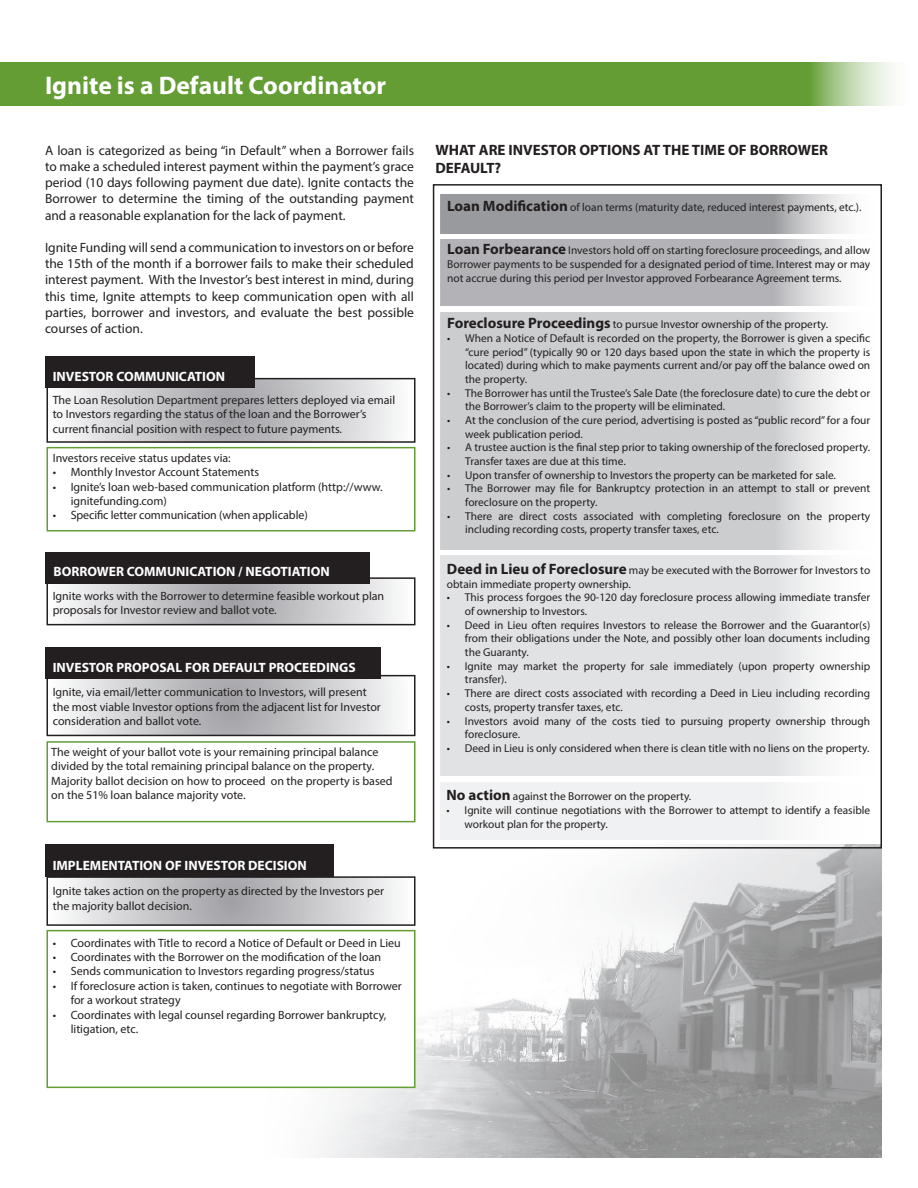
<style>
.page{position:relative;width:918px;height:1188px;background:#fff}
.page>*{position:absolute;margin:0;border:0;box-sizing:border-box;transform-origin:0 0}
.t1{font:700 25.5px "Myriad Pro";color:#fff}
.t2{font:700 15px/18px "Myriad Pro";color:#231f20}
.t3{font:13.5px/16.2px "Myriad Pro";color:#231f20;text-align:justify}
.t4{font:700 13.5px "Myriad Pro";color:#fff}
.t5{font:12px/14.4px "Myriad Pro";color:#231f20}
.t6{font:11.4px/13.6px "Myriad Pro";color:#231f20}
.s1{font-weight:700;font-size:15px}
</style>
<div class="page">
<div style="left:0;top:62px;width:918px;height:44px;background:#639d34"></div>
<img style="left:263px;top:844px;width:619px;height:314px">
<svg style="left:66px;top:381px;width:331px;height:59px;background:#cacacd"></svg>
<div style="left:46px;top:378px;width:370px;height:65px;border:2px solid #231f20"></div>
<svg style="left:66px;top:879px;width:347px;height:44px;background:#cccccf"></svg>
<div style="left:46px;top:876px;width:370px;height:50px;border:2px solid #231f20"></div>
<svg style="left:66px;top:580px;width:331px;height:42px;background:#cacacd"></svg>
<div style="left:46px;top:577px;width:370px;height:48px;border:2px solid #231f20"></div>
<div style="left:46px;top:741px;width:370px;height:81px;border:2px solid #639d34"></div>
<svg style="left:66px;top:678px;width:331px;height:55px;background:#cacacd"></svg>
<div style="left:46px;top:675px;width:370px;height:61px;border:2px solid #231f20"></div>
<div style="left:46px;top:447px;width:370px;height:84px;border:2px solid #639d34"></div>
<div style="left:45px;top:356px;width:210px;height:32px;background:#231f20"></div>
<div style="left:45px;top:552px;width:325px;height:32px;background:#231f20"></div>
<div style="left:45px;top:647px;width:336px;height:32px;background:#231f20"></div>
<div style="left:45px;top:844px;width:289px;height:33px;background:#231f20"></div>
<div style="left:46px;top:930px;width:370px;height:158px;background:#fff;border:2px solid #639d34"></div>
<svg style="left:441px;top:194px;width:406px;height:40px;background:#a2a3a6"></svg>
<div style="left:441px;top:782px;width:429px;height:58px;background:#f0f1f2"></div>
<svg style="left:441px;top:312px;width:392px;height:238px;background:#cfd0d2"></svg>
<svg style="left:441px;top:239px;width:401px;height:67px;background:#b9b9bd"></svg>
<div style="left:441px;top:556px;width:441px;height:220px;background:linear-gradient(to right,#dadbde,#f1f2f3)"></div>
<div style="left:433px;top:184px;width:449px;height:665px;border:2px solid #231f20"></div>
<p class="t1" style="left:45px;top:68px;width:343px">Ignite is a Default Coordinator</p>
<p class="t3" style="left:45px;top:142px;width:371px">A loan is categorized as being “in Default” when a Borrower fails to make a scheduled interest payment within the payment’s grace period (10 days following payment due date). Ignite contacts the Borrower to determine the timing of the outstanding payment and a reasonable explanation for the lack of payment.</p>
<p class="t3" style="left:45px;top:239px;width:371px">Ignite Funding will send a communication to investors on or before the 15th of the month if a borrower fails to make their scheduled interest payment. With the Investor’s best interest in mind, during this time, Ignite attempts to keep communication open with all parties, borrower and investors, and evaluate the best possible courses of action.</p>
<p class="t4" style="left:53px;top:367px;width:174px">INVESTOR COMMUNICATION</p>
<p class="t5" style="left:53px;top:393px;width:344px">The Loan Resolution Department prepares letters deployed via email to Investors regarding the status of the loan and the Borrower’s current financial position with respect to future payments.</p>
<p class="t5" style="left:53px;top:450px;width:180px">Investors receive status updates via:</p>
<p class="t5" style="left:53px;top:465px;width:208px">• Monthly Investor Account Statements</p>
<p class="t5" style="left:71px;top:479px;width:313px;text-indent:-18px">• Ignite’s loan web-based communication platform (http://www. ignitefunding.com)</p>
<p class="t5" style="left:53px;top:508px;width:257px">• Specific letter communication (when applicable)</p>
<p class="t4" style="left:54px;top:563px;width:278px">BORROWER COMMUNICATION / NEGOTIATION</p>
<p class="t5" style="left:53px;top:588px;width:333px">Ignite works with the Borrower to determine feasible workout plan proposals for Investor review and ballot vote.</p>
<p class="t4" style="left:53px;top:659px;width:304px">INVESTOR PROPOSAL FOR DEFAULT PROCEEDINGS</p>
<p class="t5" style="left:53px;top:685px;width:330px">Ignite, via email/letter communication to Investors, will present the most viable Investor options from the adjacent list for Investor consideration and ballot vote.</p>
<p class="t5" style="left:51px;top:744px;width:343px">The weight of your ballot vote is your remaining principal balance divided by the total remaining principal balance on the property.<br>Majority ballot decision on how to proceed on the property is based on the 51% loan balance majority vote.</p>
<p class="t4" style="left:53px;top:857px;width:256px">IMPLEMENTATION OF INVESTOR DECISION</p>
<p class="t5" style="left:53px;top:884px;width:333px">Ignite takes action on the property as directed by the Investors per the majority ballot decision.</p>
<p class="t5" style="left:53px;top:935px;width:350px">• Coordinates with Title to record a Notice of Default or Deed in Lieu</p>
<p class="t5" style="left:53px;top:950px;width:330px">• Coordinates with the Borrower on the modification of the loan</p>
<p class="t5" style="left:53px;top:964px;width:323px">• Sends communication to Investors regarding progress/status</p>
<p class="t5" style="left:71px;top:978px;width:333px;text-indent:-18px">• If foreclosure action is taken, continues to negotiate with Borrower for a workout strategy</p>
<p class="t5" style="left:71px;top:1007px;width:317px;text-indent:-18px">• Coordinates with legal counsel regarding Borrower bankruptcy, litigation, etc.</p>
<p class="t2" style="left:435px;top:141px;width:394px">WHAT ARE INVESTOR OPTIONS AT THE TIME OF BORROWER<br>DEFAULT?</p>
<p class="t6" style="left:447px;top:200px;width:416px"><span class="s1">Loan Modification</span> of loan terms (maturity date, reduced interest payments, etc.).</p>
<p class="t6" style="left:447px;top:243px;width:425px;text-align:justify"><span class="s1">Loan Forbearance</span> Investors hold off on starting foreclosure proceedings, and allow Borrower payments to be suspended for a designated period of time. Interest may or may not accrue during this period per Investor approved Forbearance Agreement terms.</p>
<p class="t6" style="left:447px;top:317px;width:382px"><span class="s1">Foreclosure Proceedings</span> to pursue Investor ownership of the property.</p>
<p class="t6" style="left:465px;top:331px;width:407px;text-align:justify;text-indent:-18px">• When a Notice of Default is recorded on the property, the Borrower is given a specific “cure period” (typically 90 or 120 days based upon the state in which the property is located) during which to make payments current and/or pay off the balance owed on the property.</p>
<p class="t6" style="left:465px;top:386px;width:407px;text-indent:-18px">• The Borrower has until the Trustee’s Sale Date (the foreclosure date) to cure the debt or the Borrower’s claim to the property will be eliminated.</p>
<p class="t6" style="left:465px;top:413px;width:407px;text-indent:-18px">• At the conclusion of the cure period, advertising is posted as “public record” for a four week publication period.</p>
<p class="t6" style="left:465px;top:441px;width:407px;text-indent:-18px">• A trustee auction is the final step prior to taking ownership of the foreclosed property.<br>Transfer taxes are due at this time.</p>
<p class="t6" style="left:447px;top:468px;width:390px">• Upon transfer of ownership to Investors the property can be marketed for sale.</p>
<p class="t6" style="left:465px;top:482px;width:407px;text-indent:-18px">• The Borrower may file for Bankruptcy protection in an attempt to stall or prevent foreclosure on the property.</p>
<p class="t6" style="left:465px;top:509px;width:407px;text-indent:-18px">• There are direct costs associated with completing foreclosure on the property including recording costs, property transfer taxes, etc.</p>
<p class="t6" style="left:447px;top:563px;width:425px"><span class="s1">Deed in Lieu of Foreclosure</span> may be executed with the Borrower for Investors to obtain immediate property ownership.</p>
<p class="t6" style="left:465px;top:591px;width:407px;text-indent:-18px">• This process forgoes the 90-120 day foreclosure process allowing immediate transfer of ownership to Investors.</p>
<p class="t6" style="left:465px;top:618px;width:407px;text-align:justify;text-indent:-18px">• Deed in Lieu often requires Investors to release the Borrower and the Guarantor(s) from their obligations under the Note, and possibly other loan documents including the Guaranty.</p>
<p class="t6" style="left:465px;top:659px;width:407px;text-indent:-18px">• Ignite may market the property for sale immediately (upon property ownership transfer).</p>
<p class="t6" style="left:465px;top:686px;width:407px;text-indent:-18px">• There are direct costs associated with recording a Deed in Lieu including recording costs, property transfer taxes, etc.</p>
<p class="t6" style="left:465px;top:714px;width:407px;text-indent:-18px">• Investors avoid many of the costs tied to pursuing property ownership through foreclosure.</p>
<p class="t6" style="left:447px;top:741px;width:424px">• Deed in Lieu is only considered when there is clean title with no liens on the property.</p>
<p class="t6" style="left:447px;top:789px;width:246px"><span class="s1">No action</span> against the Borrower on the property.</p>
<p class="t6" style="left:465px;top:803px;width:407px;text-indent:-18px">• Ignite will continue negotiations with the Borrower to attempt to identify a feasible workout plan for the property.</p>
</div>
